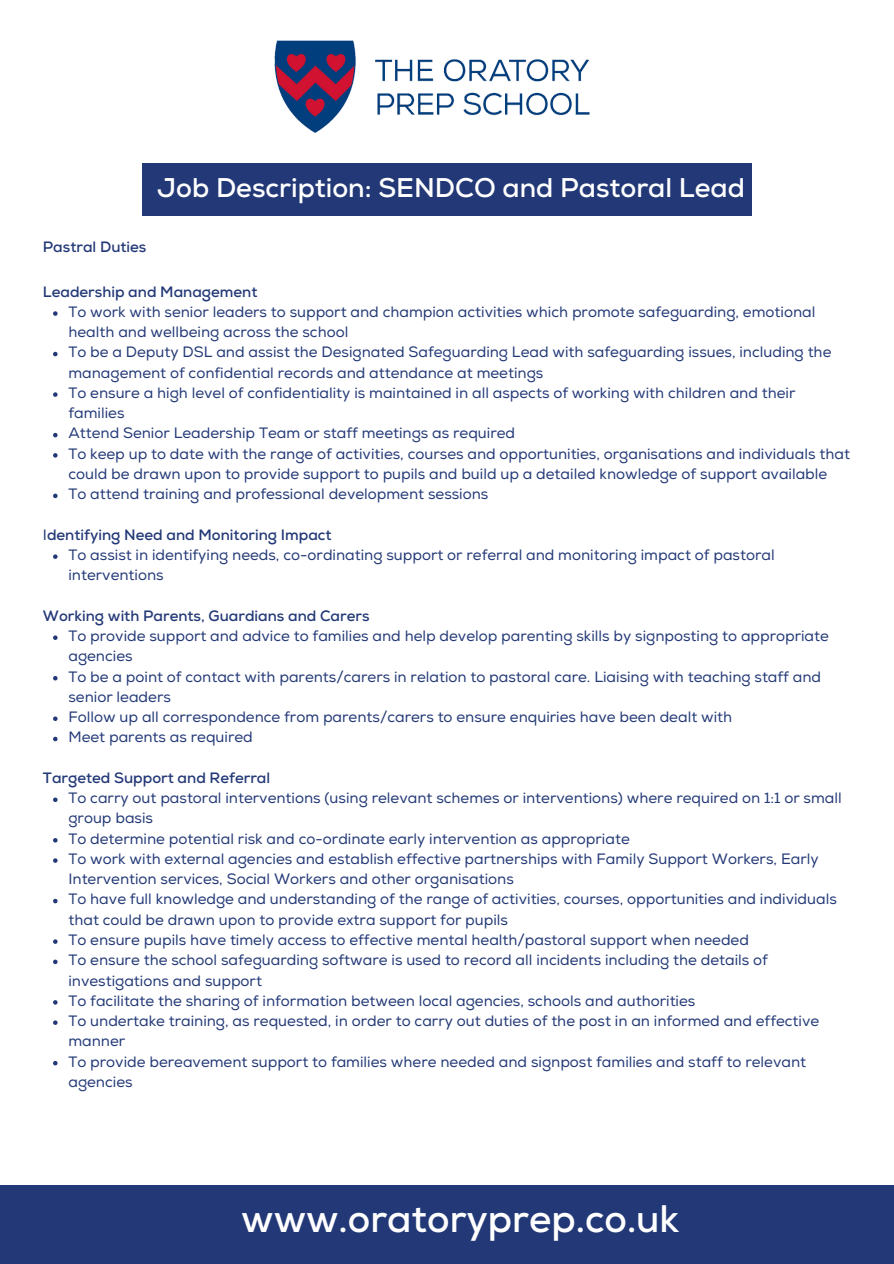
<style>
.page{position:relative;width:894px;height:1264px;background:#fff}
.page>*{position:absolute;margin:0;border:0;box-sizing:border-box;transform-origin:0 0}
.t1{font:700 38.25px "Nexa";color:#fff}
.t2{font:700 27px "Nexa";color:#fff}
.t3{font:15px/20.2px "Nexa";color:#233977}
.t4{font:700 15px "Nexa";color:#233977}
.s1{font-weight:700}
</style>
<div class="page">
<div style="left:0;top:1184px;width:893px;height:79px;background:#233977"></div>
<div style="left:142px;top:164px;width:609px;height:52px;background:#233977"></div>
<svg style="left:53px;top:311px;width:5px;height:5px"></svg>
<svg style="left:53px;top:352px;width:5px;height:4px"></svg>
<svg style="left:53px;top:392px;width:5px;height:5px"></svg>
<svg style="left:53px;top:433px;width:5px;height:4px"></svg>
<svg style="left:53px;top:453px;width:5px;height:4px"></svg>
<svg style="left:53px;top:493px;width:5px;height:5px"></svg>
<svg style="left:53px;top:554px;width:5px;height:5px"></svg>
<svg style="left:53px;top:635px;width:5px;height:5px"></svg>
<svg style="left:53px;top:676px;width:5px;height:4px"></svg>
<svg style="left:53px;top:716px;width:5px;height:5px"></svg>
<svg style="left:53px;top:736px;width:5px;height:5px"></svg>
<svg style="left:53px;top:797px;width:5px;height:5px"></svg>
<svg style="left:53px;top:838px;width:5px;height:4px"></svg>
<svg style="left:53px;top:858px;width:5px;height:4px"></svg>
<svg style="left:53px;top:898px;width:5px;height:5px"></svg>
<svg style="left:53px;top:939px;width:5px;height:4px"></svg>
<svg style="left:53px;top:959px;width:5px;height:5px"></svg>
<svg style="left:53px;top:1000px;width:5px;height:4px"></svg>
<svg style="left:53px;top:1020px;width:5px;height:4px"></svg>
<svg style="left:53px;top:1060px;width:5px;height:5px"></svg>
<img style="left:274px;top:40px;width:316px;height:93px">
<h2 class="t2" style="left:157px;top:171px;width:589px">Job Description: SENDCO and Pastoral Lead</h2>
<p class="t4" style="left:43px;top:237px;width:105px">Pastral Duties</p>
<p class="t4" style="left:43px;top:282px;width:216px">Leadership and Management</p>
<p class="t3" style="left:68px;top:302px;width:782px">To work with senior leaders to support and champion activities which promote safeguarding, emotional health and wellbeing across the school<br>To be a Deputy DSL and assist the Designated Safeguarding Lead with safeguarding issues, including the management of confidential records and attendance at meetings<br>To ensure a high level of confidentiality is maintained in all aspects of working with children and their families<br>Attend Senior Leadership Team or staff meetings as required<br>To keep up to date with the range of activities, courses and opportunities, organisations and individuals that could be drawn upon to provide support to pupils and build up a detailed knowledge of support available<br>To attend training and professional development sessions</p>
<p class="t3" style="left:68px;top:524px;width:707px;text-indent:-25px">I<span class="s1">dentifying Need and Monitoring Impact<br></span>To assist in identifying needs, co-ordinating support or referral and monitoring impact of pastoral interventions</p>
<p class="t4" style="left:43px;top:606px;width:328px">Working with Parents, Guardians and Carers</p>
<p class="t3" style="left:68px;top:626px;width:761px">To provide support and advice to families and help develop parenting skills by signposting to appropriate agencies<br>To be a point of contact with parents/carers in relation to pastoral care. Liaising with teaching staff and senior leaders<br>Follow up all correspondence from parents/carers to ensure enquiries have been dealt with<br>Meet parents as required</p>
<p class="t4" style="left:43px;top:768px;width:229px">Targeted Support and Referral</p>
<p class="t3" style="left:68px;top:788px;width:774px">To carry out pastoral interventions (using relevant schemes or interventions) where required on 1:1 or small group basis<br>To determine potential risk and co-ordinate early intervention as appropriate<br>To work with external agencies and establish effective partnerships with Family Support Workers, Early Intervention services, Social Workers and other organisations<br>To have full knowledge and understanding of the range of activities, courses, opportunities and individuals that could be drawn upon to provide extra support for pupils<br>To ensure pupils have timely access to effective mental health/pastoral support when needed<br>To ensure the school safeguarding software is used to record all incidents including the details of investigations and support<br>To facilitate the sharing of information between local agencies, schools and authorities<br>To undertake training, as requested, in order to carry out duties of the post in an informed and effective manner<br>To provide bereavement support to families where needed and signpost families and staff to relevant agencies</p>
<h1 class="t1" style="left:241px;top:1193px;width:439px">www.oratoryprep.co.uk</h1>
</div>
